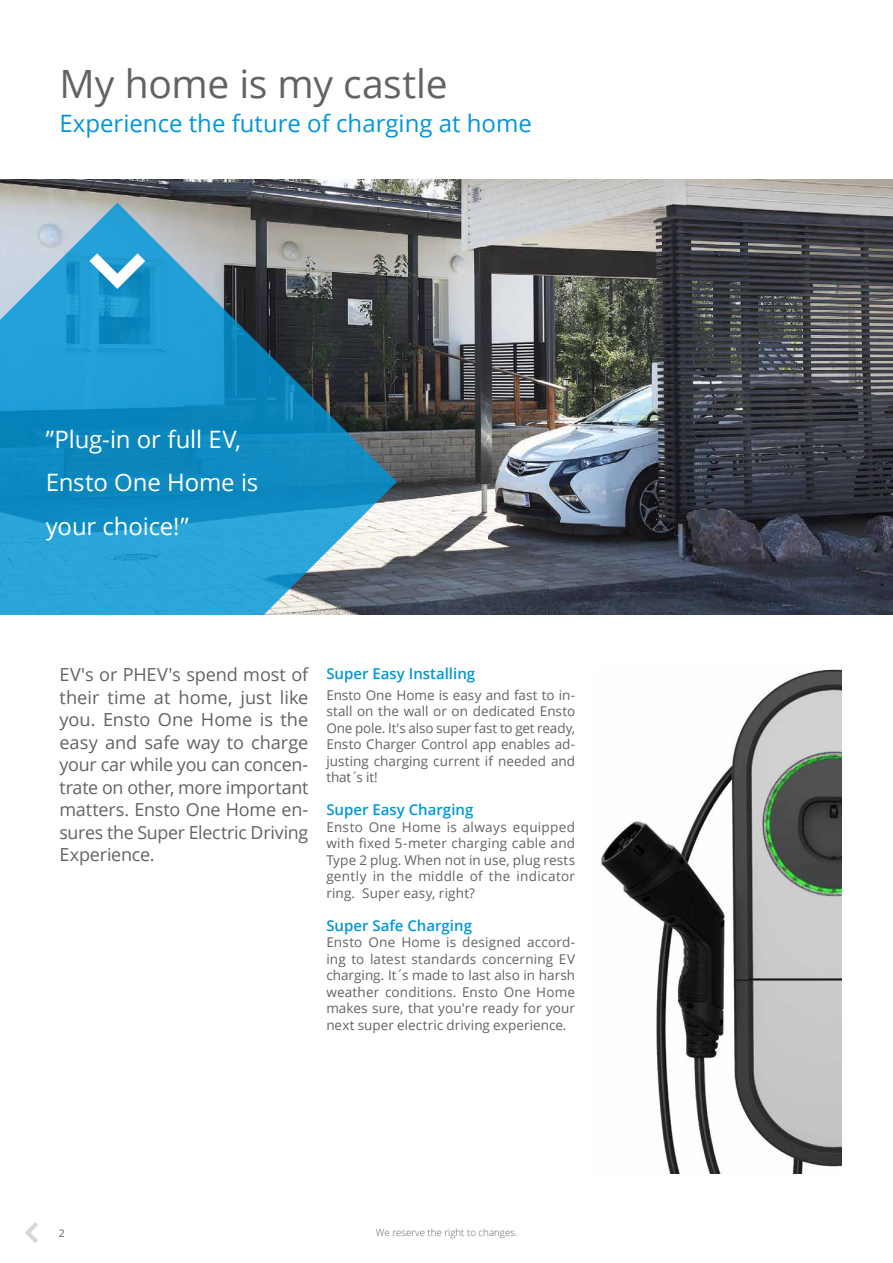
<style>
.page{position:relative;width:893px;height:1263px;background:#fff}
.page>*{position:absolute;margin:0;border:0;box-sizing:border-box;transform-origin:0 0}
.t1{font:39px "Open Sans";letter-spacing:-.01em;color:#646363}
.t2{font:24px/43.5px "Open Sans";letter-spacing:-.005em;color:#fff}
.t3{font:24px "Open Sans";color:#0097d9}
.t4{font:18px/22.5px "Open Sans";letter-spacing:-.015em;color:#646363;text-align:justify}
.t5{font:600 15px "Open Sans";color:#0097d9}
.t6{font:13.5px/16.5px "Open Sans";letter-spacing:.01em;color:#646363;text-align:justify}
.t7{font:10.5px "Open Sans";color:#646363}
.t8{font:300 9.75px "Open Sans";color:#646363}
</style>
<div class="page">
<svg style="left:25px;top:1222px;width:13px;height:21px"></svg>
<img style="left:0;top:179px;width:893px;height:436px">
<svg style="left:0;top:203px;width:397px;height:412px;background:#398cb0"></svg>
<svg style="left:89px;top:253px;width:56px;height:36px"></svg>
<img style="left:601px;top:669px;width:241px;height:505px">
<h1 class="t1" style="left:60px;top:57px;width:390px">My home is my castle</h1>
<h2 class="t3" style="left:60px;top:107px;width:474px">Experience the future of charging at home</h2>
<h2 class="t2" style="left:46px;top:417px;width:214px">”Plug-in or full EV,<br>Ensto One Home is your choice!”</h2>
<p class="t4" style="left:60px;top:663px;width:250px">EV's or PHEV's spend most of their time at home, just like you. Ensto One Home is the easy and safe way to charge your car while you can concen&shy;trate on other, more important matters. Ensto One Home en&shy;sures the Super Electric Driving Experience.</p>
<p class="t5" style="left:326px;top:663px;width:150px">Super Easy Installing</p>
<p class="t6" style="left:326px;top:686px;width:250px">Ensto One Home is easy and fast to in&shy;stall on the wall or on dedicated Ensto One pole. It's also super fast to get ready, Ensto Charger Control app enables ad&shy;justing charging current if needed and that´s it!</p>
<p class="t5" style="left:326px;top:799px;width:149px">Super Easy Charging</p>
<p class="t6" style="left:326px;top:818px;width:250px">Ensto One Home is always equipped with fixed 5-meter charging cable and Type 2 plug. When not in use, plug rests gently in the middle of the indicator ring. Super easy, right?</p>
<p class="t5" style="left:326px;top:915px;width:147px">Super Safe Charging</p>
<p class="t6" style="left:326px;top:934px;width:250px">Ensto One Home is designed accord&shy;ing to latest standards concerning EV charging. It´s made to last also in harsh weather conditions. Ensto One Home makes sure, that you're ready for your next super electric driving experience.</p>
<p class="t7" style="left:59px;top:1226px;width:8px">2</p>
<p class="t8" style="left:376px;top:1226px;width:143px">We reserve the right to changes.</p>
</div>
